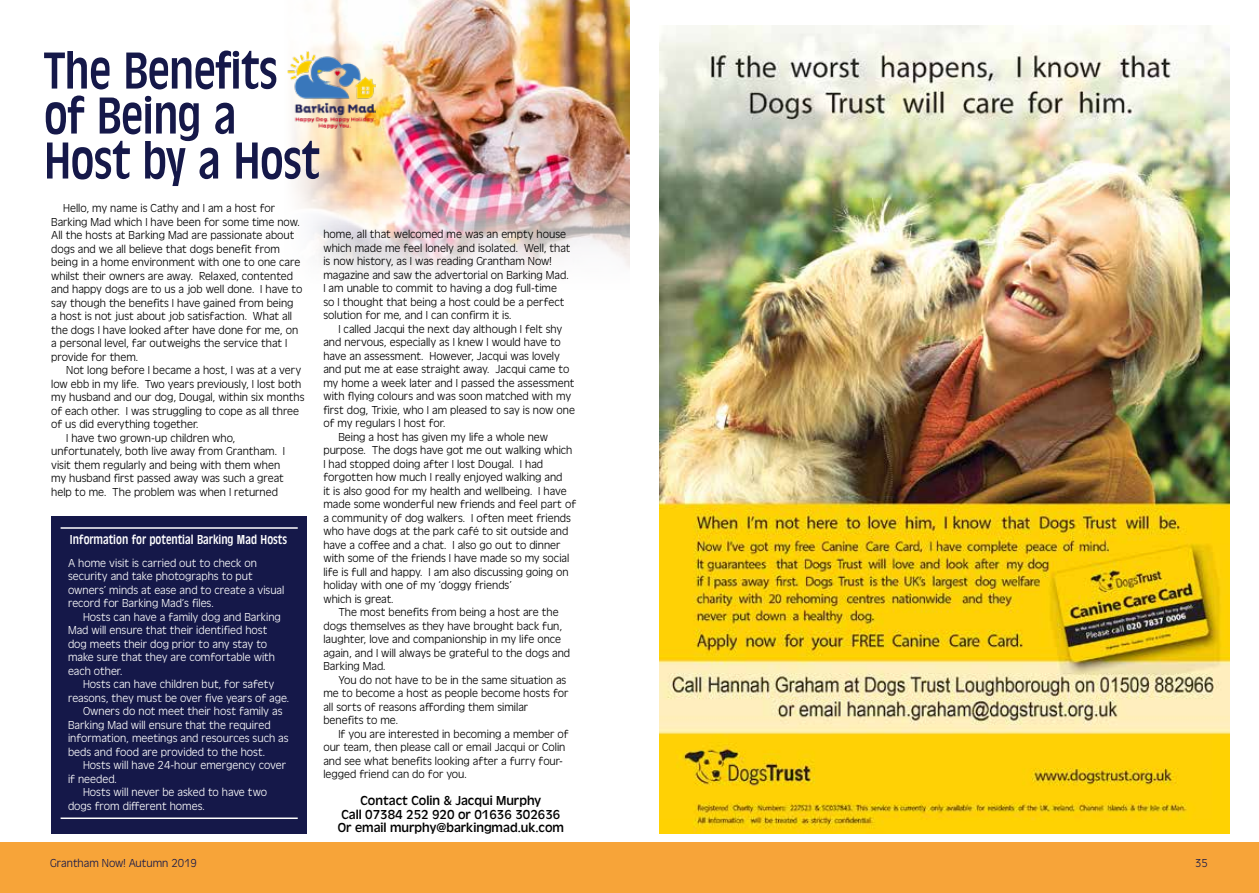
<style>
.page{position:relative;width:1259px;height:893px;background:#fff}
.page>*{position:absolute;margin:0;border:0;box-sizing:border-box;transform-origin:0 0}
.t1{font:54px "Antique Oli Con";color:#151849}
.t2{font:13.5px/13.5px "Antique Oli";color:#000;text-align:center}
.t3{font:13.5px "Antique Oli Con";color:#fff}
.t4{font:300 12px/13.5px "Antique Oli";color:#000}
.t5{font:300 12px/13.5px "Antique Oli";color:#fff}
.t6{font:300 12px "Antique Oli";color:#151849}
</style>
<div class="page">
<div style="left:0;top:842px;width:1259px;height:51px;background:#f7a439"></div>
<img style="left:358px;top:0;width:271px;height:277px">
<svg style="left:287px;top:0;width:71px;height:276px"></svg>
<div style="left:51px;top:516px;width:255px;height:317px;background:#151849"></div>
<hr style="left:61px;top:527px;width:237px;height:2px;background:#fff">
<hr style="left:61px;top:817px;width:237px;height:2px;background:#fff">
<img style="left:288px;top:51px;width:88px;height:78px">
<img style="left:659px;top:25px;width:570px;height:808px">
<h1 class="t1" style="left:169px;top:41px;width:110px">■ ▼▲</h1>
<h1 class="t1" style="left:44px;top:131px;width:87px">★□▲▼</h1>
<h1 class="t1" style="left:233px;top:131px;width:87px">★□▲▼</h1>
<p class="t4" style="left:51px;top:202px;width:253px;text-indent:12px">Hello, my name is Cathy and I am a host for Barking Mad which I have been for some time now.<br>All the hosts at Barking Mad are passionate about dogs and we all believe that dogs benefit from being in a home environment with one to one care whilst their owners are away. Relaxed, contented and happy dogs are to us a job well done. I have to say though the benefits I have gained from being<br>a host is not just about job satisfaction. What all the dogs I have looked after have done for me, on a personal level, far outweighs the service that I provide for them.</p>
<p class="t4" style="left:66px;top:364px;width:236px">Not long before I became a host, I was at a very</p>
<p class="t4" style="left:51px;top:377px;width:252px">low ebb in my life. Two years previously, I lost both</p>
<p class="t4" style="left:51px;top:391px;width:255px">my husband and our dog, Dougal, within six months</p>
<p class="t4" style="left:51px;top:404px;width:249px">of each other. I was struggling to cope as all three</p>
<p class="t4" style="left:51px;top:418px;width:149px">of us did everything together.</p>
<p class="t4" style="left:66px;top:431px;width:171px">I have two grown-up children who,</p>
<p class="t4" style="left:51px;top:445px;width:235px">unfortunately, both live away from Grantham. I</p>
<p class="t4" style="left:51px;top:458px;width:231px">visit them regularly and being with them when</p>
<p class="t4" style="left:51px;top:472px;width:234px">my husband first passed away was such a great</p>
<p class="t4" style="left:51px;top:485px;width:228px">help to me. The problem was when I returned</p>
<p class="t4" style="left:323px;top:228px;width:249px">home, all that welcomed me was an empty house which made me feel lonely and isolated. Well, that is now history, as I was reading Grantham Now! magazine and saw the advertorial on Barking Mad.<br>I am unable to commit to having a dog full-time so I thought that being a host could be a perfect solution for me, and I can confirm it is.</p>
<p class="t4" style="left:338px;top:322px;width:225px">I called Jacqui the next day although I felt shy</p>
<p class="t4" style="left:323px;top:336px;width:239px">and nervous, especially as I knew I would have to</p>
<p class="t4" style="left:323px;top:349px;width:238px">have an assessment. However, Jacqui was lovely</p>
<p class="t4" style="left:323px;top:363px;width:247px">and put me at ease straight away. Jacqui came to</p>
<p class="t4" style="left:323px;top:376px;width:253px">my home a week later and I passed the assessment</p>
<p class="t4" style="left:323px;top:390px;width:249px">with flying colours and was soon matched with my</p>
<p class="t4" style="left:323px;top:403px;width:253px">first dog, Trixie, who I am pleased to say is now one</p>
<p class="t4" style="left:323px;top:417px;width:123px">of my regulars I host for.</p>
<p class="t4" style="left:338px;top:430px;width:211px">Being a host has given my life a whole new</p>
<p class="t4" style="left:323px;top:444px;width:251px">purpose. The dogs have got me out walking which</p>
<p class="t4" style="left:323px;top:457px;width:221px">I had stopped doing after I lost Dougal. I had</p>
<p class="t4" style="left:323px;top:471px;width:241px">forgotten how much I really enjoyed walking and</p>
<p class="t4" style="left:323px;top:484px;width:245px">it is also good for my health and wellbeing. I have</p>
<p class="t4" style="left:323px;top:498px;width:254px">made some wonderful new friends and feel part of</p>
<p class="t4" style="left:323px;top:511px;width:249px">a community of dog walkers. I often meet friends</p>
<p class="t4" style="left:323px;top:525px;width:246px">who have dogs at the park café to sit outside and</p>
<p class="t4" style="left:323px;top:538px;width:239px">have a coffee and a chat. I also go out to dinner</p>
<p class="t4" style="left:323px;top:552px;width:247px">with some of the friends I have made so my social</p>
<p class="t4" style="left:323px;top:565px;width:247px">life is full and happy. I am also discussing going on</p>
<p class="t4" style="left:323px;top:579px;width:190px">holiday with one of my ‘doggy friends’</p>
<p class="t4" style="left:323px;top:592px;width:72px">which is great.</p>
<p class="t4" style="left:338px;top:606px;width:222px">The most benefits from being a host are the</p>
<p class="t4" style="left:323px;top:619px;width:240px">dogs themselves as they have brought back fun,</p>
<p class="t4" style="left:323px;top:633px;width:239px">laughter, love and companionship in my life once</p>
<p class="t4" style="left:323px;top:646px;width:248px">again, and I will always be grateful to the dogs and</p>
<p class="t4" style="left:323px;top:660px;width:64px">Barking Mad.</p>
<p class="t4" style="left:338px;top:673px;width:230px">You do not have to be in the same situation as</p>
<p class="t4" style="left:323px;top:687px;width:247px">me to become a host as people become hosts for</p>
<p class="t4" style="left:323px;top:700px;width:206px">all sorts of reasons affording them similar</p>
<p class="t4" style="left:323px;top:714px;width:76px">benefits to me.</p>
<p class="t4" style="left:338px;top:727px;width:232px">If you are interested in becoming a member of</p>
<p class="t4" style="left:323px;top:741px;width:243px">our team, then please call or email Jacqui or Colin</p>
<p class="t4" style="left:323px;top:754px;width:241px">and see what benefits looking after a furry four-</p>
<p class="t4" style="left:323px;top:768px;width:145px">legged friend can do for you.</p>
<p class="t2" style="left:338px;top:794px;width:228px">Contact Colin &amp; Jacqui Murphy<br>Call 07384 252 920 or 01636 302636<br>Or email murphy@barkingmad.uk.com</p>
<p class="t3" style="left:109px;top:532px;width:86px">▼□■ □ □▼ ■▼ ●</p>
<p class="t3" style="left:221px;top:532px;width:8px">■</p>
<p class="t3" style="left:260px;top:532px;width:28px">★□▲▼▲</p>
<p class="t5" style="left:68px;top:556px;width:218px">A home visit is carried out to check on security and take photographs to put owners’ minds at ease and to create a visual record for Barking Mad’s files.</p>
<p class="t5" style="left:68px;top:610px;width:214px;text-indent:15px">Hosts can have a family dog and Barking Mad will ensure that their identified host dog meets their dog prior to any stay to make sure that they are comfortable with each other.</p>
<p class="t5" style="left:83px;top:678px;width:193px">Hosts can have children but, for safety</p>
<p class="t5" style="left:68px;top:691px;width:223px">reasons, they must be over five years of age.</p>
<p class="t5" style="left:83px;top:705px;width:201px">Owners do not meet their host family as</p>
<p class="t5" style="left:68px;top:718px;width:204px">Barking Mad will ensure that the required</p>
<p class="t5" style="left:68px;top:732px;width:222px">information, meetings and resources such as</p>
<p class="t5" style="left:68px;top:745px;width:198px">beds and food are provided to the host.</p>
<p class="t5" style="left:83px;top:759px;width:205px">Hosts will have 24-hour emergency cover</p>
<p class="t5" style="left:68px;top:772px;width:50px">if needed.</p>
<p class="t5" style="left:83px;top:786px;width:186px">Hosts will never be asked to have two</p>
<p class="t5" style="left:68px;top:799px;width:138px">dogs from different homes.</p>
<p class="t6" style="left:50px;top:857px;width:148px">Grantham Now! Autumn 2019</p>
<p class="t6" style="left:1195px;top:857px;width:14px">35</p>
</div>
